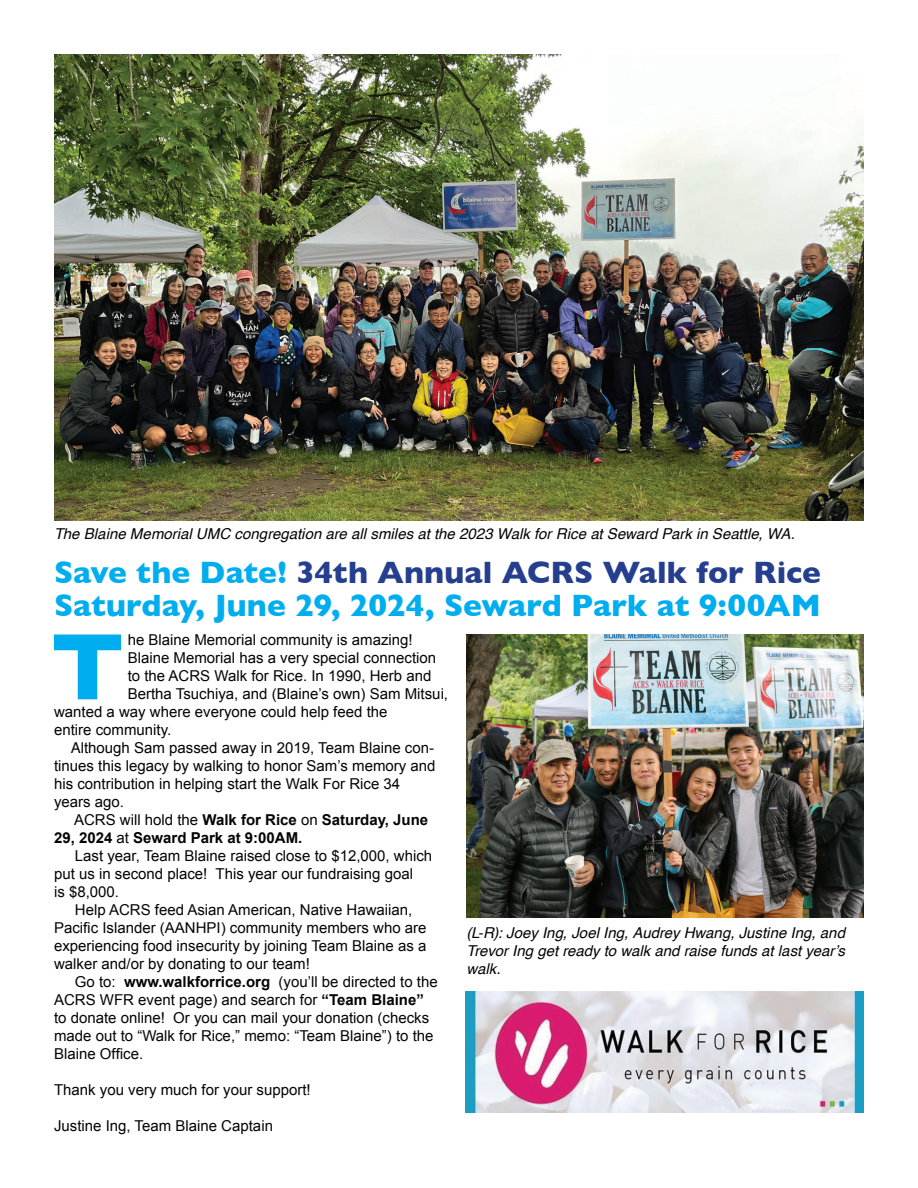
<style>
.page{position:relative;width:918px;height:1188px;background:#fff}
.page>*{position:absolute;margin:0;border:0;box-sizing:border-box;transform-origin:0 0}
.t1{font:700 31.5px "Gill Sans";letter-spacing:-.005em;color:#00aeef}
.t2{font:700 31.5px "Gill Sans";color:#253f8e}
.t3{font:15px "Arial";color:#040503}
.t4{font:italic 15px/18px "Helvetica";color:#040503;text-align:justify}
.t5{font:700 15px "Arial";color:#040503}
.s1{color:#00aeef}
.s2{font-family:"Helvetica"}
.s3{font-weight:400}
.s4{font-weight:700}
</style>
<div class="page">
<img style="left:54px;top:54px;width:810px;height:466px">
<img style="left:466px;top:634px;width:398px;height:284px">
<img style="left:465px;top:992px;width:399px;height:121px">
<svg style="left:54px;top:634px;width:67px;height:65px"></svg>
<p class="t4" style="left:54px;top:525px;width:743px">The Blaine Memorial UMC congregation are all smiles at the 2023 Walk for Rice at Seward Park in Seattle, WA.</p>
<h1 class="t2" style="left:54px;top:547px;width:769px"><span class="s1">Save the Date!</span> 34th Annual ACRS Walk for Rice</h1>
<h1 class="t1" style="left:54px;top:580px;width:768px">Saturday, June 29, 2024, Seward Park at 9:00AM</h1>
<p class="t3" style="left:128px;top:630px;width:287px">he Blaine Memorial community is amazing!</p>
<p class="t3" style="left:128px;top:648px;width:310px">Blaine Memorial has a very special connection</p>
<p class="t3" style="left:128px;top:666px;width:305px">to the ACRS Walk for Rice. In 1990, Herb and</p>
<p class="t3" style="left:128px;top:684px;width:322px">Bertha Tsuchiya, and (Blaine’s own) Sam Mitsui,</p>
<p class="t3" style="left:54px;top:702px;width:335px">wanted a way where everyone could help feed the</p>
<p class="t3" style="left:54px;top:720px;width:119px">entire community.</p>
<p class="t3" style="left:71px;top:738px;width:365px"><span class="s2">A</span>lthough Sam passed away in 2019, Team Blaine con-</p>
<p class="t3" style="left:54px;top:756px;width:383px">tinues this legacy by walking to honor Sam’s memory and</p>
<p class="t3" style="left:54px;top:774px;width:348px">his contribution in helping start the Walk For Rice 34</p>
<p class="t3" style="left:54px;top:792px;width:72px">years ago.</p>
<p class="t5" style="left:74px;top:810px;width:356px"><span class="s3">ACRS will hold the</span> Walk for Rice <span class="s3">on</span> Saturday, June</p>
<p class="t5" style="left:54px;top:828px;width:250px">29, 2024 <span class="s3">at</span> Seward Park at 9:00AM.</p>
<p class="t3" style="left:75px;top:846px;width:359px">Last year, Team Blaine raised close to $12,000, which</p>
<p class="t3" style="left:54px;top:864px;width:361px">put us in second place! This year our fundraising goal</p>
<p class="t3" style="left:54px;top:882px;width:67px">is $8,000.</p>
<p class="t3" style="left:75px;top:900px;width:339px">Help ACRS feed Asian American, Native Hawaiian,</p>
<p class="t3" style="left:54px;top:918px;width:374px">Pacific Islander (AANHPI) community members who are</p>
<p class="t3" style="left:54px;top:936px;width:374px">experiencing food insecurity by joining Team Blaine as a</p>
<p class="t3" style="left:54px;top:954px;width:257px">walker and/or by donating to our team!</p>
<p class="t3" style="left:75px;top:972px;width:364px">Go to: <span class="s4">www.walkforrice.org</span> (you’ll be directed to the</p>
<p class="t3" style="left:54px;top:990px;width:371px">ACRS WFR event page) and search for <span class="s4">“Team Blaine”</span></p>
<p class="t3" style="left:54px;top:1008px;width:377px">to donate online! Or you can mail your donation (checks</p>
<p class="t3" style="left:54px;top:1026px;width:381px">made out to “Walk for Rice,” memo: “Team Blaine”) to the</p>
<p class="t3" style="left:54px;top:1044px;width:91px">Blaine Office.</p>
<p class="t3" style="left:54px;top:1080px;width:258px">Thank you very much for your support!</p>
<p class="t3" style="left:54px;top:1116px;width:220px">Justine Ing, Team Blaine Captain</p>
<p class="t4" style="left:466px;top:924px;width:380px">(L-R): Joey Ing, Joel Ing, Audrey Hwang, Justine Ing, and Trevor Ing get ready to walk and raise funds at last year’s walk.</p>
</div>
